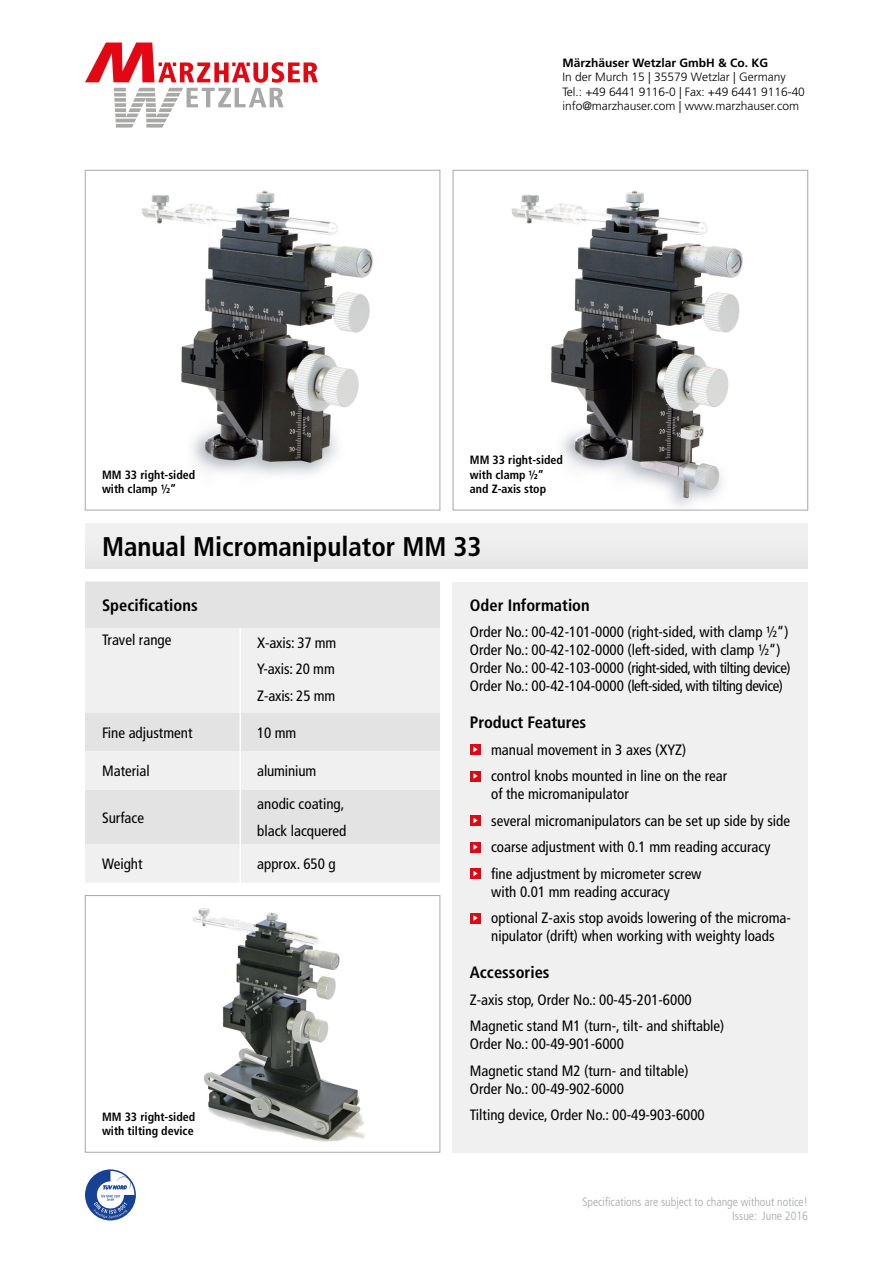
<style>
.page{position:relative;width:893px;height:1263px;background:#fff}
.page>*{position:absolute;margin:0;border:0;box-sizing:border-box;transform-origin:0 0}
.t1{font:700 condensed 27px "Frutiger LT Std";color:#000}
.t2{font:700 condensed 16.5px "Frutiger LT Std";color:#000}
.t3{font:condensed 15px/26.5px "Frutiger LT Std";color:#000}
.t4{font:300 12px/14.4px "Frutiger LT Std";color:#000}
.t5{font:700 condensed 12px/14.4px "Frutiger LT Std";color:#000}
.t6{font:300 condensed 12px/14.4px "Frutiger LT Std";color:#a1a5a7;text-align:right}
.t7{font:700 12px "Frutiger LT Std";color:#000}
</style>
<div class="page">
<div style="left:85px;top:523px;width:723px;height:46px;background:#ededed"></div>
<svg style="left:86px;top:1170px;width:49px;height:50px"></svg>
<svg style="left:85px;top:43px;width:233px;height:85px"></svg>
<img style="left:192px;top:908px;width:173px;height:234px">
<div style="left:85px;top:895px;width:355px;height:257px;border:1px solid #a8a8a7"></div>
<img style="left:511px;top:190px;width:232px;height:316px">
<div style="left:453px;top:170px;width:355px;height:340px;border:1px solid #a8a8a7"></div>
<img style="left:142px;top:190px;width:231px;height:285px">
<div style="left:85px;top:170px;width:355px;height:340px;border:1px solid #a8a8a7"></div>
<div style="left:453px;top:582px;width:355px;height:570px;background:#f0f0f0"></div>
<div style="left:85px;top:582px;width:355px;height:46px;background:#e3e3e3"></div>
<svg style="left:85px;top:628px;width:355px;height:254px;fill:#f0f0f0"></svg>
<hr style="left:239px;top:751px;width:2px;height:38px;background:#fff">
<hr style="left:239px;top:789px;width:2px;height:55px;background:#fff">
<hr style="left:239px;top:844px;width:2px;height:39px;background:#fff">
<hr style="left:239px;top:628px;width:2px;height:85px;background:#fff">
<hr style="left:239px;top:713px;width:2px;height:38px;background:#fff">
<div style="left:470px;top:744px;width:10px;height:11px;background:#e30613"></div>
<svg style="left:473px;top:747px;width:5px;height:5px"></svg>
<div style="left:470px;top:771px;width:10px;height:10px;background:#e30613"></div>
<svg style="left:473px;top:773px;width:5px;height:6px"></svg>
<div style="left:470px;top:815px;width:10px;height:11px;background:#e30613"></div>
<svg style="left:473px;top:818px;width:5px;height:5px"></svg>
<div style="left:470px;top:842px;width:10px;height:10px;background:#e30613"></div>
<svg style="left:473px;top:844px;width:5px;height:6px"></svg>
<div style="left:470px;top:868px;width:10px;height:11px;background:#e30613"></div>
<svg style="left:473px;top:871px;width:5px;height:5px"></svg>
<div style="left:470px;top:913px;width:10px;height:10px;background:#e30613"></div>
<svg style="left:473px;top:915px;width:5px;height:6px"></svg>
<p class="t5" style="left:102px;top:467px;width:95px">MM 33 right-sided with clamp ½”</p>
<p class="t7" style="left:562px;top:56px;width:207px">Märzhäuser Wetzlar GmbH &amp; Co. KG</p>
<p class="t4" style="left:562px;top:70px;width:244px">In der Murch 15 | 35579 Wetzlar | Germany<br>Tel.: +49 6441 9116-0 | Fax: +49 6441 9116-40 info@marzhauser.com | www.marzhauser.com</p>
<p class="t5" style="left:470px;top:453px;width:95px">MM 33 right-sided with clamp ½” and Z-axis stop</p>
<h1 class="t1" style="left:102px;top:531px;width:381px">Manual Micromanipulator MM 33</h1>
<p class="t2" style="left:102px;top:595px;width:97px">Specifications</p>
<p class="t3" style="left:102px;top:627px;width:71px">Travel range</p>
<p class="t3" style="left:257px;top:629px;width:81px;text-align:justify">X-axis: 37 mm Y-axis: 20 mm Z-axis: 25 mm</p>
<p class="t3" style="left:102px;top:719px;width:92px">Fine adjustment</p>
<p class="t3" style="left:257px;top:719px;width:41px">10 mm</p>
<p class="t3" style="left:102px;top:758px;width:49px">Material</p>
<p class="t3" style="left:257px;top:758px;width:61px">aluminium</p>
<p class="t3" style="left:102px;top:804px;width:43px">Surface</p>
<p class="t3" style="left:257px;top:791px;width:91px">anodic coating, black lacquered</p>
<p class="t3" style="left:102px;top:851px;width:42px">Weight</p>
<p class="t3" style="left:257px;top:851px;width:80px">approx. 650 g</p>
<p class="t5" style="left:102px;top:1110px;width:95px">MM 33 right-sided with tilting device</p>
<p class="t2" style="left:470px;top:595px;width:121px">Oder Information</p>
<p class="t3" style="left:470px;top:623px;width:322px;line-height:18px">Order No.: 00-42-101-0000 (right-sided, with clamp ½“)<br>Order No.: 00-42-102-0000 (left-sided, with clamp ½“)<br>Order No.: 00-42-103-0000 (right-sided, with tilting device)<br>Order No.: 00-42-104-0000 (left-sided, with tilting device)</p>
<p class="t2" style="left:470px;top:713px;width:118px">Product Features</p>
<p class="t3" style="left:491px;top:736px;width:238px">manual movement in 3 axes (XYZ) control knobs mounted in line on the rear</p>
<p class="t3" style="left:491px;top:781px;width:300px">of the micromanipulator<br>several micromanipulators can be set up side by side coarse adjustment with 0.1 mm reading accuracy fine adjustment by micrometer screw</p>
<p class="t3" style="left:491px;top:878px;width:301px">with 0.01 mm reading accuracy<br>optional Z-axis stop avoids lowering of the microma-</p>
<p class="t3" style="left:491px;top:923px;width:285px">nipulator (drift) when working with weighty loads</p>
<p class="t2" style="left:470px;top:963px;width:81px">Accessories</p>
<p class="t3" style="left:470px;top:986px;width:256px">Z-axis stop, Order No.: 00-45-201-6000<br>Magnetic stand M1 (turn-, tilt- and shiftable)</p>
<p class="t3" style="left:470px;top:1031px;width:220px">Order No.: 00-49-901-6000<br>Magnetic stand M2 (turn- and tiltable)</p>
<p class="t3" style="left:470px;top:1075px;width:236px">Order No.: 00-49-902-6000<br>Tilting device, Order No.: 00-49-903-6000</p>
<p class="t6" style="left:582px;top:1195px;width:227px">Specifications are subject to change without notice!<br>Issue: June 2016</p>
</div>
